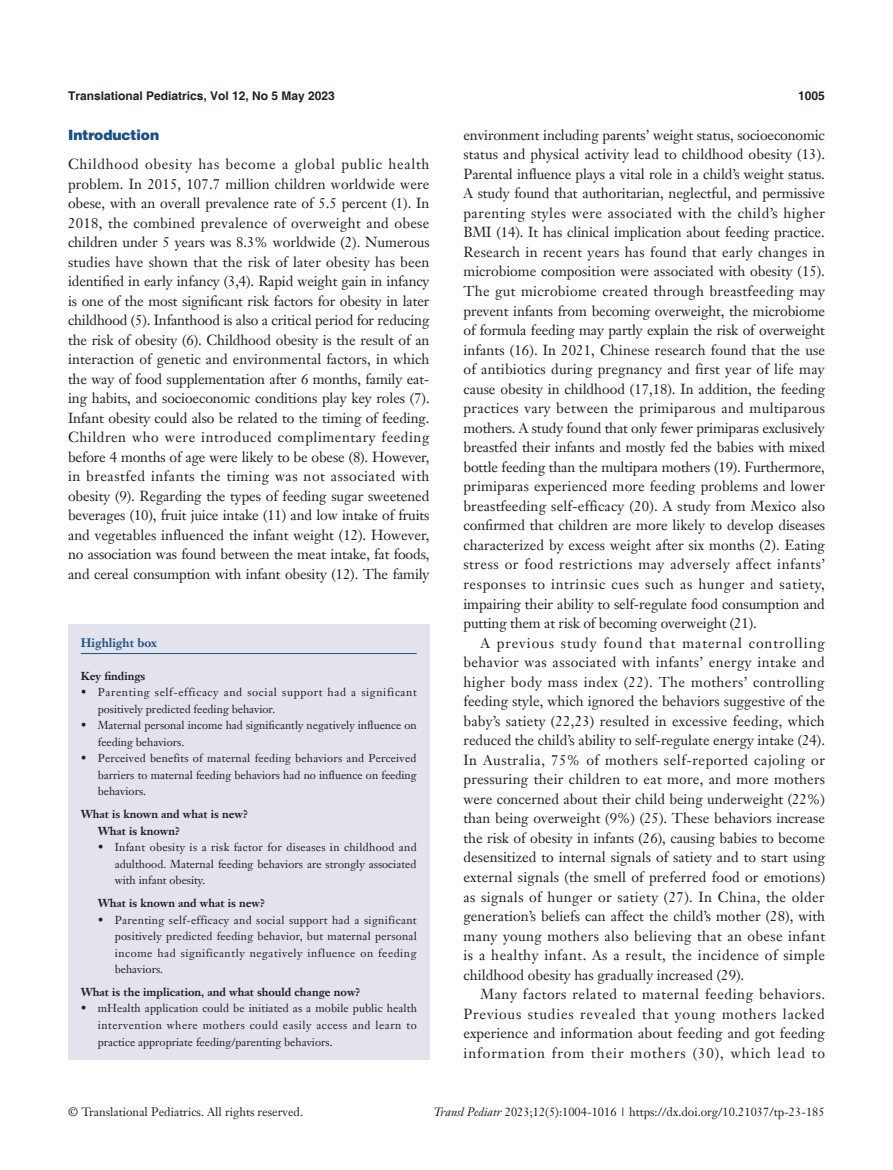
<style>
.page{position:relative;width:893px;height:1170px;background:#fff}
.page>*{position:absolute;margin:0;border:0;box-sizing:border-box;transform-origin:0 0}
.t1{font:14.25px/19.5px "Janson Text LT";letter-spacing:-.005em;color:#231f20;text-align:justify}
.t2{font:900 14.25px "Helvetica";color:#1c5085}
.t3{font:12px "Janson Text LT";color:#231f20}
.t4{font:700 12px "Helvetica";color:#231f20}
.t5{font:700 12px "Janson Text LT";color:#1c5085}
.t6{font:11.25px/16.5px "Janson Text LT";color:#231f20;text-align:justify}
.t7{font:700 11.25px/16.5px "Janson Text LT";color:#231f20}
.t8{font:11.25px/16.5px "Janson Text LT";letter-spacing:.055em;color:#231f20}
.s1{font-style:italic}
</style>
<div class="page">
<div style="left:68px;top:624px;width:361px;height:435px;background:#e2e3ec"></div>
<hr style="left:81px;top:653px;width:336px;height:1px;background:#1c5085">
<p class="t4" style="left:68px;top:88px;width:268px">Translational Pediatrics, Vol 12, No 5 May 2023</p>
<p class="t4" style="left:798px;top:88px;width:28px">1005</p>
<p class="t2" style="left:68px;top:126px;width:93px">Introduction</p>
<p class="t1" style="left:68px;top:154px;width:363px">Childhood obesity has become a global public health problem. In 2015, 107.7 million children worldwide were obese, with an overall prevalence rate of 5.5 percent (1). In 2018, the combined prevalence of overweight and obese children under 5 years was 8.3% worldwide (2). Numerous studies have shown that the risk of later obesity has been identified in early infancy (3,4). Rapid weight gain in infancy is one of the most significant risk factors for obesity in later childhood (5). Infanthood is also a critical period for reducing the risk of obesity (6). Childhood obesity is the result of an interaction of genetic and environmental factors, in which the way of food supplementation after 6 months, family eat&shy;ing habits, and socioeconomic conditions play key roles (7).<br>Infant obesity could also be related to the timing of feeding.<br>Children who were introduced complimentary feeding before 4 months of age were likely to be obese (8). However, in breastfed infants the timing was not associated with obesity (9). Regarding the types of feeding sugar sweetened beverages (10), fruit juice intake (11) and low intake of fruits and vegetables influenced the infant weight (12). However, no association was found between the meat intake, fat foods, and cereal consumption with infant obesity (12). The family</p>
<p class="t5" style="left:81px;top:635px;width:78px">Highlight box</p>
<p class="t7" style="left:81px;top:667px;width:66px">Key findings</p>
<p class="t8" style="left:98px;top:683px;width:321px;text-indent:-17px">• Parenting self-efficacy and social support had a significant positively predicted feeding behavior.</p>
<p class="t6" style="left:98px;top:716px;width:320px;text-indent:-17px">• Maternal personal income had significantly negatively influence on feeding behaviors.</p>
<p class="t6" style="left:98px;top:749px;width:320px;text-indent:-17px">• Perceived benefits of maternal feeding behaviors and Perceived barriers to maternal feeding behaviors had no influence on feeding behaviors.</p>
<p class="t7" style="left:98px;top:805px;width:152px;text-indent:-17px">What is known and what is new?<br>What is known?</p>
<p class="t6" style="left:115px;top:838px;width:303px;text-indent:-17px">• Infant obesity is a risk factor for diseases in childhood and adulthood. Maternal feeding behaviors are strongly associated with infant obesity.</p>
<p class="t7" style="left:98px;top:894px;width:169px">What is known and what is new?</p>
<p class="t6" style="left:115px;top:911px;width:304px;text-indent:-17px">• Parenting self-efficacy and social support had a significant positively predicted feeding behavior, but maternal personal income had significantly negatively influence on feeding behaviors.</p>
<p class="t7" style="left:81px;top:983px;width:281px">What is the implication, and what should change now?</p>
<p class="t6" style="left:98px;top:1000px;width:321px;text-indent:-17px">• mHealth application could be initiated as a mobile public health intervention where mothers could easily access and learn to practice appropriate feeding/parenting behaviors.</p>
<p class="t1" style="left:463px;top:125px;width:363px">environment including parents’ weight status, socioeconomic status and physical activity lead to childhood obesity (13).<br>Parental influence plays a vital role in a child’s weight status.<br>A study found that authoritarian, neglectful, and permissive parenting styles were associated with the child’s higher BMI (14). It has clinical implication about feeding practice.<br>Research in recent years has found that early changes in microbiome composition were associated with obesity (15).<br>The gut microbiome created through breastfeeding may prevent infants from becoming overweight, the microbiome of formula feeding may partly explain the risk of overweight infants (16). In 2021, Chinese research found that the use of antibiotics during pregnancy and first year of life may cause obesity in childhood (17,18). In addition, the feeding practices vary between the primiparous and multiparous mothers. A study found that only fewer primiparas exclusively breastfed their infants and mostly fed the babies with mixed bottle feeding than the multipara mothers (19). Furthermore, primiparas experienced more feeding problems and lower breastfeeding self-efficacy (20). A study from Mexico also confirmed that children are more likely to develop diseases characterized by excess weight after six months (2). Eating stress or food restrictions may adversely affect infants’ responses to intrinsic cues such as hunger and satiety, impairing their ability to self-regulate food consumption and putting them at risk of becoming overweight (21).</p>
<p class="t1" style="left:463px;top:632px;width:363px;text-indent:17px">A previous study found that maternal controlling behavior was associated with infants’ energy intake and higher body mass index (22). The mothers’ controlling feeding style, which ignored the behaviors suggestive of the baby’s satiety (22,23) resulted in excessive feeding, which reduced the child’s ability to self-regulate energy intake (24).<br>In Australia, 75% of mothers self-reported cajoling or pressuring their children to eat more, and more mothers were concerned about their child being underweight (22%) than being overweight (9%) (25). These behaviors increase the risk of obesity in infants (26), causing babies to become desensitized to internal signals of satiety and to start using external signals (the smell of preferred food or emotions) as signals of hunger or satiety (27). In China, the older generation’s beliefs can affect the child’s mother (28), with many young mothers also believing that an obese infant is a healthy infant. As a result, the incidence of simple childhood obesity has gradually increased (29).</p>
<p class="t1" style="left:463px;top:984px;width:363px;text-indent:17px">Many factors related to maternal feeding behaviors.<br>Previous studies revealed that young mothers lacked experience and information about feeding and got feeding information from their mothers (30), which lead to</p>
<p class="t3" style="left:68px;top:1104px;width:236px">© Translational Pediatrics. All rights reserved.</p>
<p class="t3" style="left:434px;top:1104px;width:392px"><span class="s1">Transl Pediatr</span> 2023;12(5):1004-1016 | https://dx.doi.org/10.21037/tp-23-185</p>
</div>
